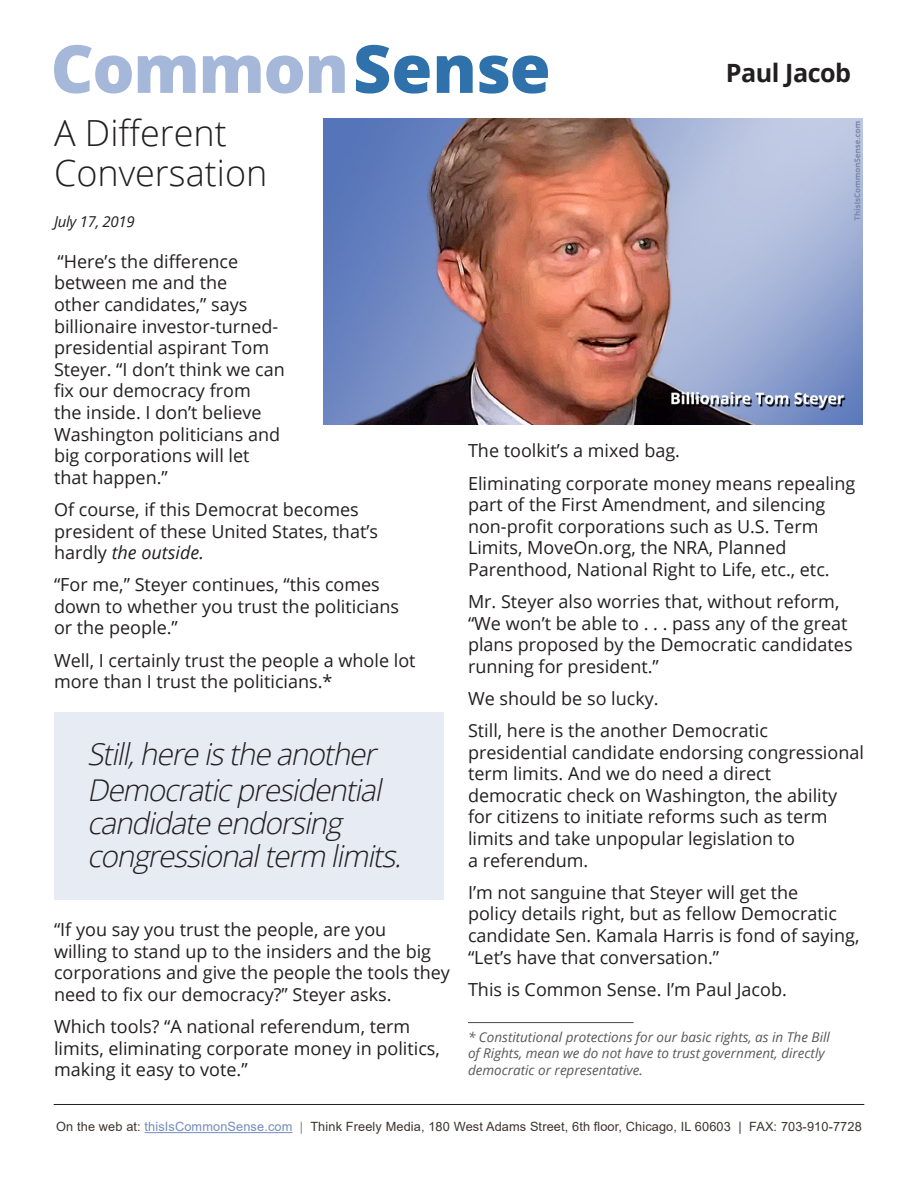
<style>
.page{position:relative;width:918px;height:1188px;background:#fff}
.page>*{position:absolute;margin:0;border:0;box-sizing:border-box;transform-origin:0 0}
.t1{font:800 66.45px "Open Sans";letter-spacing:-.02em;color:#a6b8d9}
.t2{font:300 36px/40.2px "Open Sans";color:#231f20}
.t3{font:italic 300 30px/36px "Open Sans";color:#231f20}
.t4{font:700 25.2px "Open Sans";letter-spacing:-.02em;color:#231f20}
.t5{font:18px/21.6px "Open Sans";color:#231f20}
.t6{font:italic 15px "Open Sans";letter-spacing:-.02em;color:#231f20}
.t7{font:italic 13.5px/16.2px "Open Sans";color:#57585a}
.t8{font:12.75px "Arial";letter-spacing:.01em;color:#3b3532}
.s1{color:#2f71ab}
.s2{font-style:italic}
.s3{color:#738cbd}
.s4{color:#808285}
</style>
<div class="page">
<hr style="left:145px;top:1132px;width:148px;height:1px;background:#738cbd">
<img style="left:324px;top:118px;width:539px;height:306px">
<hr style="left:54px;top:1104px;width:810px;height:1px;background:#231f20">
<div style="left:54px;top:712px;width:390px;height:188px;background:#e7ebf4"></div>
<hr style="left:468px;top:1022px;width:166px;height:1px;background:#4b4c4d">
<p class="t1" style="left:51px;top:18px;width:502px">Common<span class="s1">Sense</span></p>
<p class="t4" style="left:726px;top:55px;width:127px">Paul Jacob</p>
<p class="t2" style="left:54px;top:112px;width:215px">A Different<br>Conversation</p>
<p class="t6" style="left:54px;top:211px;width:82px">July 17, 2019</p>
<p class="t5" style="left:54px;top:250px;width:232px">“Here’s the difference between me and the<br>other candidates,” says billionaire investor-turned&shy;presidential aspirant Tom<br>Steyer. “I don’t think we can fix our democracy from<br>the inside. I don’t believe<br>Washington politicians and big corporations will let that happen.”</p>
<p class="t5" style="left:54px;top:498px;width:326px">Of course, if this Democrat becomes president of these United States, that’s hardly <span class="s2">the outside.</span></p>
<p class="t5" style="left:54px;top:573px;width:347px">“For me,” Steyer continues, “this comes down to whether you trust the politicians or the people.”</p>
<p class="t5" style="left:54px;top:649px;width:363px">Well, I certainly trust the people a whole lot more than I trust the politicians.*</p>
<p class="t3" style="left:87px;top:735px;width:303px">Still,hereistheanother<br>Democraticpresidential</p>
<p class="t3" style="left:87px;top:806px;width:324px;line-height:33px">candidateendorsing congressionalterm limits.</p>
<p class="t5" style="left:54px;top:918px;width:398px">“If you say you trust the people, are you<br>willing to stand up to the insiders and the big corporations and give the people the tools they need to fix our democracy?” Steyer asks.</p>
<p class="t5" style="left:54px;top:1015px;width:387px">Which tools? “A national referendum, term limits, eliminating corporate money in politics, making it easy to vote.”</p>
<p class="t5" style="left:468px;top:440px;width:214px">The toolkit’s a mixed bag.</p>
<p class="t5" style="left:468px;top:472px;width:389px">Eliminating corporate money means repealing part of the First Amendment, and silencing non-profit corporations such as U.S. Term Limits, MoveOn.org, the NRA, Planned Parenthood, National Right to Life, etc., etc.</p>
<p class="t5" style="left:468px;top:590px;width:386px">Mr. Steyer also worries that, without reform, “We won’t be able to . . . pass any of the great plans proposed by the Democratic candidates running for president.”</p>
<p class="t5" style="left:468px;top:687px;width:192px">We should be so lucky.</p>
<p class="t5" style="left:468px;top:719px;width:398px">Still, here is the another Democratic presidential candidate endorsing congressional term limits. And we do need a direct democratic check on Washington, the ability for citizens to initiate reforms such as term limits and take unpopular legislation to<br>a referendum.</p>
<p class="t5" style="left:468px;top:881px;width:393px">I’m not sanguine that Steyer will get the<br>policy details right, but as fellow Democratic candidate Sen. Kamala Harris is fond of saying, “Let’s have that conversation.”</p>
<p class="t5" style="left:468px;top:978px;width:320px">This is Common Sense. I’m Paul Jacob.</p>
<p class="t7" style="left:468px;top:1029px;width:363px">* Constitutional protections for our basic rights, as in The Bill of Rights, mean we do not have to trust government, directly democratic or representative.</p>
<p class="t8" style="left:56px;top:1118px;width:807px">On the web at: <span class="s3">thisIsCommonSense.com</span> <span class="s4">|</span> Think Freely Media, 180 West Adams Street, 6th floor, Chicago, IL 60603 | FAX: 703-910-7728</p>
</div>
